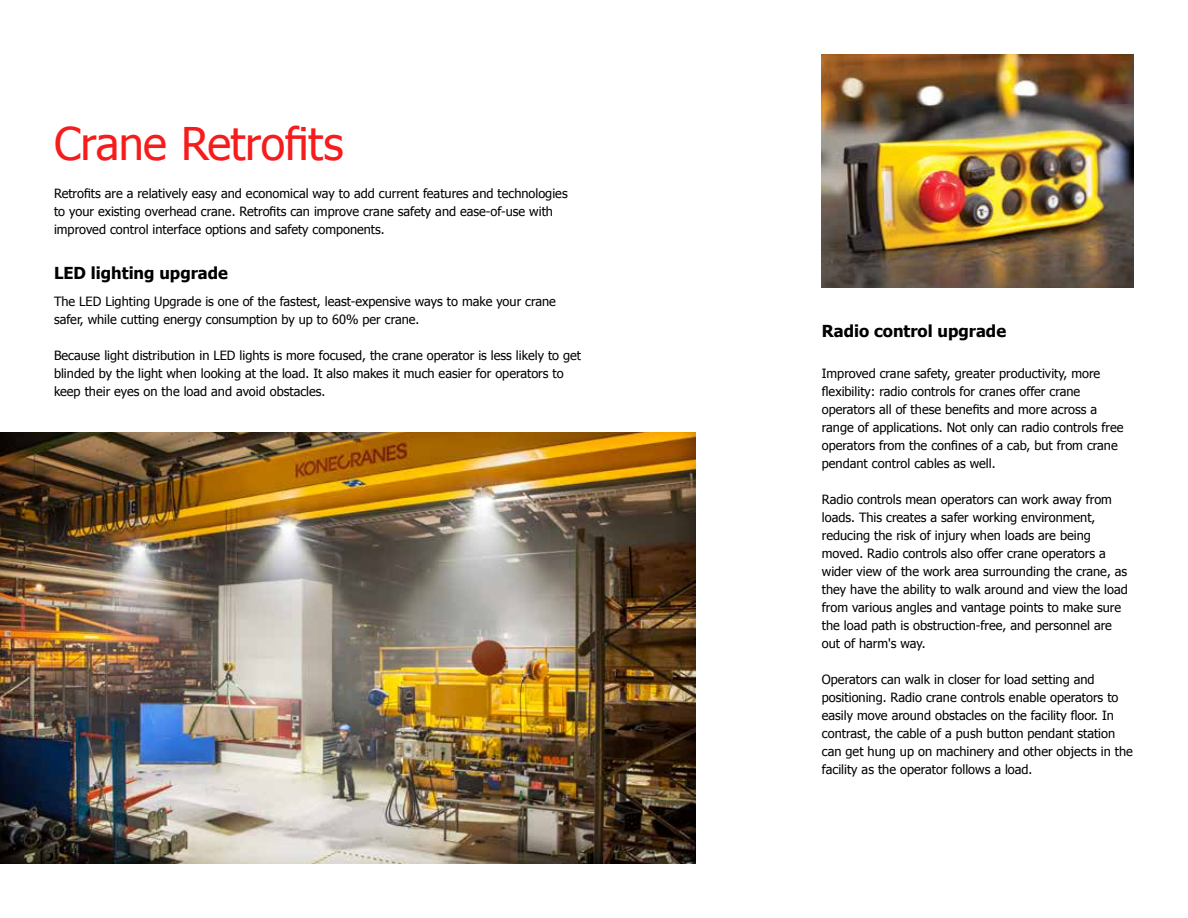
<style>
.page{position:relative;width:1188px;height:918px;background:#fff}
.page>*{position:absolute;margin:0;border:0;box-sizing:border-box;transform-origin:0 0}
.t1{font:45px "Tahoma";letter-spacing:-.01em;color:#f71c1c}
.t2{font:700 16.5px "Tahoma";color:#000}
.t3{font:12.75px/18px "Tahoma";color:#000}
</style>
<div class="page">
<img style="left:0;top:432px;width:695px;height:432px">
<img style="left:822px;top:54px;width:312px;height:234px">
<h1 class="t1" style="left:54px;top:114px;width:291px">Crane Retrofits</h1>
<p class="t3" style="left:54px;top:184px;width:515px">Retrofits are a relatively easy and economical way to add current features and technologies to your existing overhead crane. Retrofits can improve crane safety and ease-of-use with improved control interface options and safety components.</p>
<p class="t2" style="left:54px;top:262px;width:175px">LED lighting upgrade</p>
<p class="t3" style="left:54px;top:292px;width:504px">The LED Lighting Upgrade is one of the fastest, least-expensive ways to make your crane safer, while cutting energy consumption by up to 60% per crane.</p>
<p class="t3" style="left:54px;top:346px;width:529px">Because light distribution in LED lights is more focused, the crane operator is less likely to get blinded by the light when looking at the load. It also makes it much easier for operators to keep their eyes on the load and avoid obstacles.</p>
<p class="t2" style="left:822px;top:319px;width:186px">Radio control upgrade</p>
<p class="t3" style="left:822px;top:364px;width:303px">Improved crane safety, greater productivity, more flexibility: radio controls for cranes offer crane operators all of these benefits and more across a range of applications. Not only can radio controls free operators from the confines of a cab, but from crane pendant control cables as well.</p>
<p class="t3" style="left:822px;top:490px;width:307px">Radio controls mean operators can work away from loads. This creates a safer working environment, reducing the risk of injury when loads are being moved. Radio controls also offer crane operators a wider view of the work area surrounding the crane, as they have the ability to walk around and view the load from various angles and vantage points to make sure the load path is obstruction-free, and personnel are out of harm's way.</p>
<p class="t3" style="left:822px;top:670px;width:312px">Operators can walk in closer for load setting and positioning. Radio crane controls enable operators to easily move around obstacles on the facility floor. In contrast, the cable of a push button pendant station can get hung up on machinery and other objects in the facility as the operator follows a load.</p>
</div>
